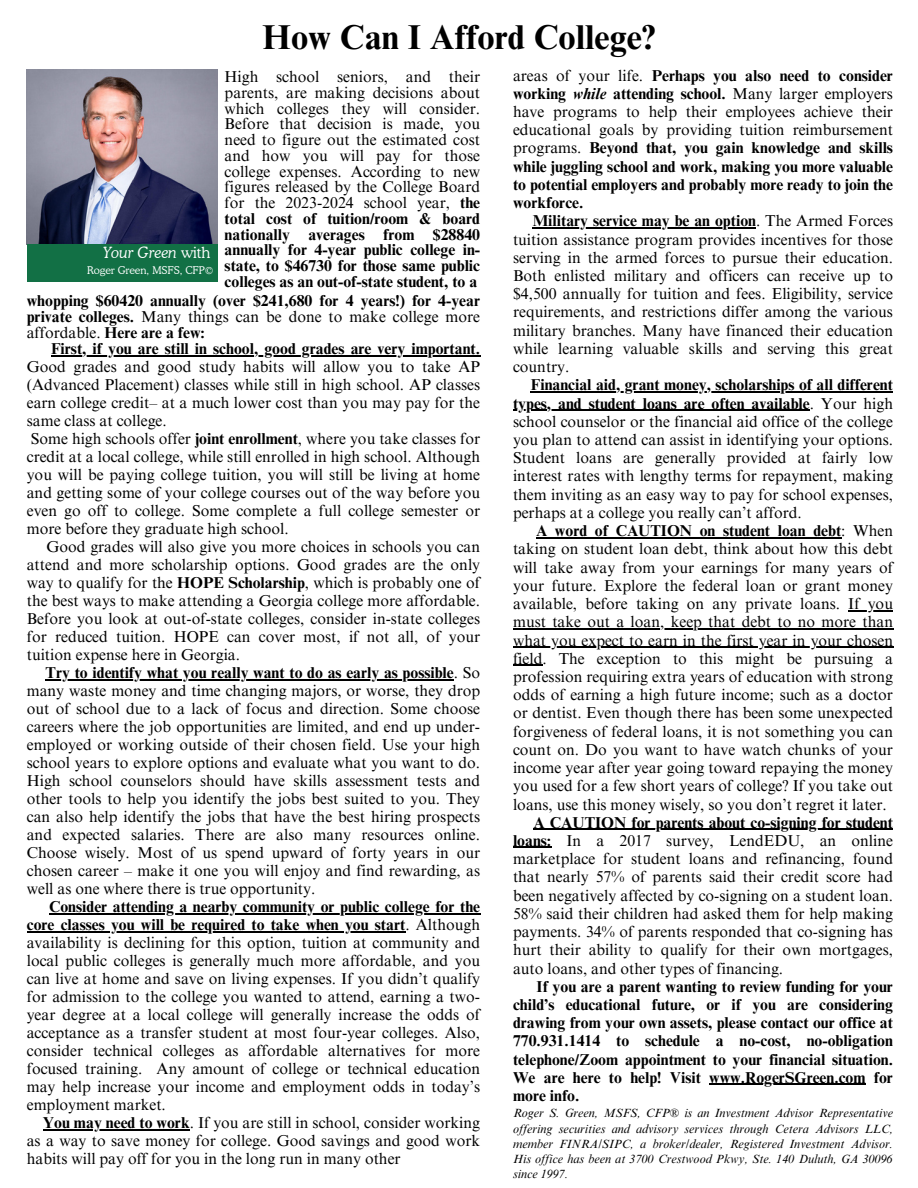
<style>
.page{position:relative;width:918px;height:1188px;background:#fff}
.page>*{position:absolute;margin:0;border:0;box-sizing:border-box;transform-origin:0 0}
.t1{font:700 34.5px "Times NRMT Pro";color:#000}
.t2{font:15.75px/18px "Times NRMT Pro";color:#000;text-align:justify}
.t3{font:700 15.75px/18.3px "Times NRMT Pro";color:#000;text-align:justify}
.t4{font:italic 300 15.45px "Cooper BT";color:#fff}
.t5{font:italic 12.15px/15.1px "Times NRMT Pro";color:#000;text-align:justify}
.t6{font:300 10.5px "Cooper BT";color:#fff}
.s1{font-weight:700}
.s2{font-weight:400}
.s3{font-style:italic}
.s4{font-style:normal}
</style>
<div class="page">
<img style="left:27px;top:69px;width:191px;height:175px">
<div style="left:27px;top:245px;width:191px;height:37px;background:#127045"></div>
<hr style="left:533px;top:227px;width:223px;height:1px;background:#000">
<hr style="left:531px;top:391px;width:362px;height:1px;background:#000">
<hr style="left:513px;top:410px;width:297px;height:1px;background:#000">
<hr style="left:536px;top:537px;width:305px;height:1px;background:#000">
<hr style="left:848px;top:610px;width:45px;height:1px;background:#000">
<hr style="left:513px;top:628px;width:380px;height:1px;background:#000">
<hr style="left:513px;top:647px;width:380px;height:1px;background:#000">
<svg style="left:513px;top:665px;width:29px;height:1px"></svg>
<hr style="left:533px;top:829px;width:360px;height:1px;background:#000">
<hr style="left:513px;top:847px;width:38px;height:1px;background:#000">
<hr style="left:709px;top:1084px;width:157px;height:1px;background:#000">
<hr style="left:51px;top:356px;width:429px;height:1px;background:#000">
<hr style="left:46px;top:680px;width:408px;height:1px;background:#000">
<hr style="left:49px;top:914px;width:431px;height:1px;background:#000">
<hr style="left:27px;top:932px;width:378px;height:1px;background:#000">
<hr style="left:43px;top:1130px;width:147px;height:1px;background:#000">
<h1 class="t1" style="left:263px;top:24px;width:394px">How Can I Afford College?</h1>
<p class="t2" style="left:225px;top:71px;width:257px;line-height:15.8px">High school seniors, and their parents, are making decisions about which colleges they will consider.<br>Before that decision is made, you need to figure out the estimated cost and how you will pay for those college expenses. According to new figures released by the College Board for the 2023-2024 school year, <span class="s1">the total cost of tuition/room &amp; board nationally averages from $28840 annually for 4-year public college in&shy;state, to $46730 for those same public colleges as an out-of-state student, to a</span></p>
<p class="t3" style="left:513px;top:68px;width:382px"><span class="s2">areas of your life.</span> Perhaps you also need to consider working <span class="s3">while</span> attending school. <span class="s2">Many larger employers have programs to help their employees achieve their educational goals by providing tuition reimbursement programs.</span> Beyond that, you gain knowledge and skills while juggling school and work, making you more valuable to potential employers and probably more ready to join the workforce.</p>
<p class="t2" style="left:513px;top:214px;width:382px;text-indent:20px"><span class="s1">Military service may be an option</span>. The Armed Forces tuition assistance program provides incentives for those serving in the armed forces to pursue their education.<br>Both enlisted military and officers can receive up to $4,500 annually for tuition and fees. Eligibility, service requirements, and restrictions differ among the various military branches. Many have financed their education while learning valuable skills and serving this great country.</p>
<p class="t3" style="left:531px;top:378px;width:364px">Financial aid, grant money, scholarships of all different</p>
<p class="t3" style="left:513px;top:396px;width:381px">types, and student loans are often available<span class="s2">. Your high</span></p>
<p class="t2" style="left:513px;top:414px;width:381px">school counselor or the financial aid office of the college</p>
<p class="t2" style="left:513px;top:433px;width:381px">you plan to attend can assist in identifying your options.</p>
<p class="t2" style="left:513px;top:451px;width:381px">Student loans are generally provided at fairly low</p>
<p class="t2" style="left:513px;top:469px;width:381px">interest rates with lengthy terms for repayment, making</p>
<p class="t2" style="left:513px;top:487px;width:382px">them inviting as an easy way to pay for school expenses,</p>
<p class="t2" style="left:513px;top:506px;width:290px">perhaps at a college you really can’t afford.</p>
<p class="t3" style="left:536px;top:524px;width:359px">A word of CAUTION on student loan debt<span class="s2">: When</span></p>
<p class="t2" style="left:513px;top:542px;width:382px">taking on student loan debt, think about how this debt will take away from your earnings for many years of your future. Explore the federal loan or grant money available, before taking on any private loans.</p>
<p class="t4" style="left:103px;top:243px;width:109px">Your Green <span class="s4">with</span></p>
<p class="t6" style="left:87px;top:263px;width:128px">Roger Green, MSFS, CFP©</p>
<p class="t3" style="left:27px;top:295px;width:455px;line-height:15.8px">whopping $60420 annually (over $241,680 for 4 years!) for 4-year private colleges. <span class="s2">Many things can be done to make college more affordable.</span> Here are a few:</p>
<p class="t2" style="left:27px;top:342px;width:455px;text-align:left;text-indent:24px"><span class="s1">First, if you are still in school, good grades are very important.<br></span>Good grades and good study habits will allow you to take AP (Advanced Placement) classes while still in high school. AP classes earn college credit– at a much lower cost than you may pay for the same class at college.<br>Some high schools offer <span class="s1">joint enrollment</span>, where you take classes for credit at a local college, while still enrolled in high school. Although you will be paying college tuition, you will still be living at home and getting some of your college courses out of the way before you even go off to college. Some complete a full college semester or more before they graduate high school.</p>
<p class="t2" style="left:27px;top:540px;width:455px;text-indent:20px">Good grades will also give you more choices in schools you can attend and more scholarship options. Good grades are the only way to qualify for the <span class="s1">HOPE Scholarship</span>, which is probably one of the best ways to make attending a Georgia college more affordable.<br>Before you look at out-of-state colleges, consider in-state colleges for reduced tuition. HOPE can cover most, if not all, of your tuition expense here in Georgia.</p>
<p class="t2" style="left:27px;top:666px;width:455px;text-indent:19px"><span class="s1">Try to identify what you really want to do as early as possible</span>. So many waste money and time changing majors, or worse, they drop out of school due to a lack of focus and direction. Some choose careers where the job opportunities are limited, and end up under&shy;employed or working outside of their chosen field. Use your high school years to explore options and evaluate what you want to do.<br>High school counselors should have skills assessment tests and other tools to help you identify the jobs best suited to you. They can also help identify the jobs that have the best hiring prospects and expected salaries. There are also many resources online.<br>Choose wisely. Most of us spend upward of forty years in our chosen career – make it one you will enjoy and find rewarding, as well as one where there is true opportunity.</p>
<p class="t2" style="left:27px;top:900px;width:455px;text-indent:22px"><span class="s1">Consider attending a nearby community or public college for the core classes you will be required to take when you start</span>. Although availability is declining for this option, tuition at community and local public colleges is generally much more affordable, and you can live at home and save on living expenses. If you didn’t qualify for admission to the college you wanted to attend, earning a two&shy;year degree at a local college will generally increase the odds of acceptance as a transfer student at most four-year colleges. Also, consider technical colleges as affordable alternatives for more focused training. Any amount of college or technical education may help increase your income and employment odds in today’s employment market.</p>
<p class="t2" style="left:27px;top:1116px;width:455px;text-indent:16px"><span class="s1">You may need to work</span>. If you are still in school, consider working as a way to save money for college. Good savings and good work habits will pay off for you in the long run in many other</p>
<p class="t2" style="left:848px;top:597px;width:46px">If you</p>
<p class="t2" style="left:513px;top:615px;width:382px">must take out a loan, keep that debt to no more than</p>
<p class="t2" style="left:513px;top:633px;width:382px">what you expect to earn in the first year in your chosen field. The exception to this might be pursuing a profession requiring extra years of education with strong odds of earning a high future income; such as a doctor or dentist. Even though there has been some unexpected forgiveness of federal loans, it is not something you can count on. Do you want to have watch chunks of your income year after year going toward repaying the money you used for a few short years of college? If you take out loans, use this money wisely, so you don’t regret it later.</p>
<p class="t2" style="left:513px;top:815px;width:382px;text-indent:20px"><span class="s1">A CAUTION for parents about co-signing for student loans:</span> In a 2017 survey, LendEDU, an online marketplace for student loans and refinancing, found that nearly 57% of parents said their credit score had been negatively affected by co-signing on a student loan.<br>58% said their children had asked them for help making payments. 34% of parents responded that co-signing has hurt their ability to qualify for their own mortgages, auto loans, and other types of financing.</p>
<p class="t3" style="left:513px;top:979px;width:381px;text-indent:24px">If you are a parent wanting to review funding for your child’s educational future, or if you are considering drawing from your own assets, please contact our office at 770.931.1414 to schedule a no-cost, no-obligation telephone/Zoom appointment to your financial situation.<br>We are here to help! Visit</p>
<p class="t3" style="left:709px;top:1070px;width:185px">www.RogerSGreen.com for</p>
<p class="t3" style="left:513px;top:1089px;width:68px">more info.</p>
<p class="t5" style="left:513px;top:1107px;width:382px">Roger S. Green, MSFS, CFP® is an Investment Advisor Representative offering securities and advisory services through Cetera Advisors LLC, member FINRA/SIPC, a broker/dealer, Registered Investment Advisor.<br>His office has been at 3700 Crestwood Pkwy, Ste. 140 Duluth, GA 30096 since 1997.</p>
</div>
